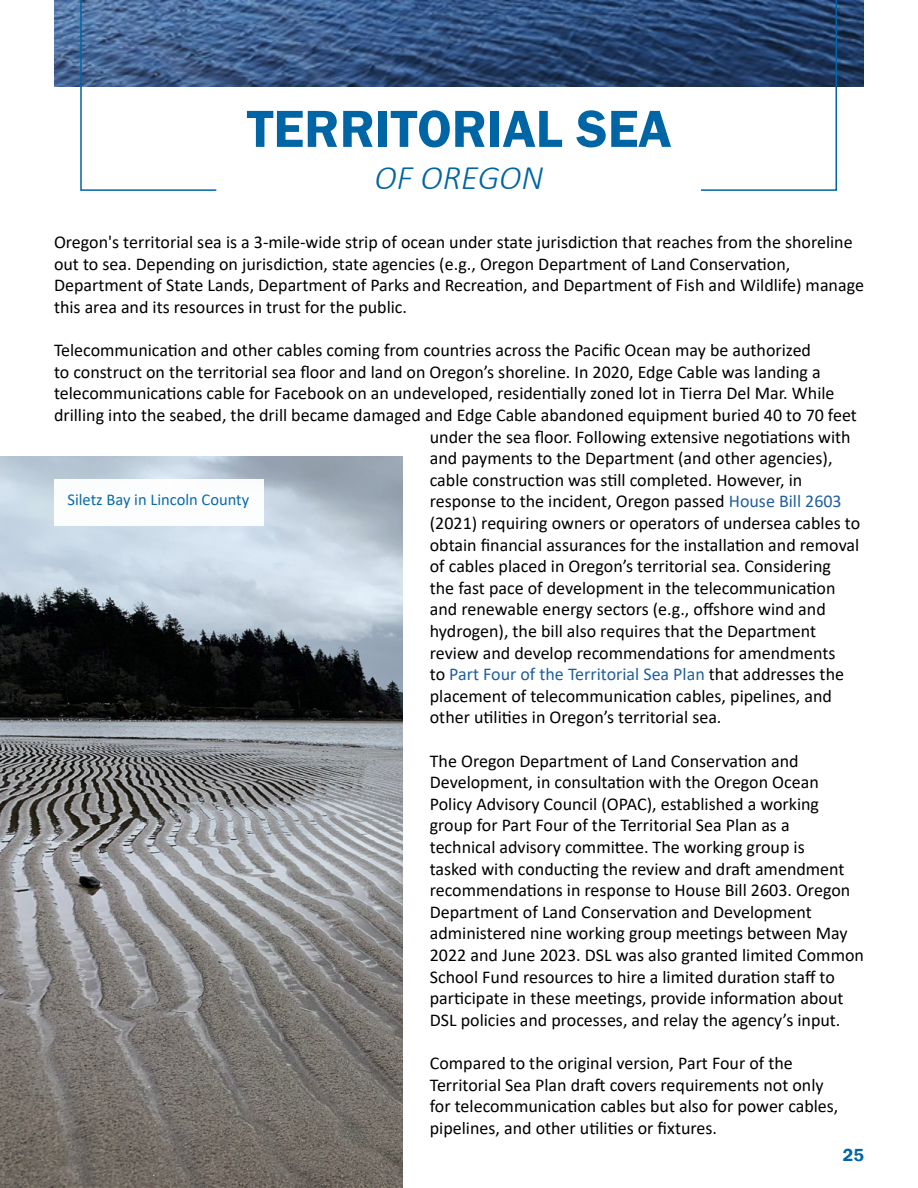
<style>
.page{position:relative;width:918px;height:1188px;background:#fff}
.page>*{position:absolute;margin:0;border:0;box-sizing:border-box;transform-origin:0 0}
.t1{font:600 54px "Franklin Gothic";color:#0065a4}
.t2{font:italic 300 34.5px "Calibri";color:#0065a4}
.t3{font:18px/21.6px "Calibri";color:#000}
.t4{font:18px "Calibri";color:#215e9e}
.t5{font:600 18px "Franklin Gothic";color:#0065a4}
.t6{font:16.5px "Calibri";color:#0065a4}
.s1{color:#215e9e}
.s2{color:#000}
</style>
<div class="page">
<img style="left:54px;top:0;width:810px;height:87px">
<svg style="left:79px;top:0;width:139px;height:191px"></svg>
<svg style="left:699px;top:0;width:139px;height:191px"></svg>
<img style="left:0;top:457px;width:403px;height:730px">
<div style="left:54px;top:480px;width:210px;height:46px;background:#fff"></div>
<h1 class="t1" style="left:247px;top:96px;width:426px">TERRITORIAL SEA</h1>
<h2 class="t2" style="left:375px;top:156px;width:171px">OF OREGON</h2>
<p class="t3" style="left:54px;top:231px;width:812px">Oregon's territorial sea is a 3-mile-wide strip of ocean under state jurisdiction that reaches from the shoreline out to sea. Depending on jurisdiction, state agencies (e.g., Oregon Department of Land Conservation, Department of State Lands, Department of Parks and Recreation, and Department of Fish and Wildlife) manage this area and its resources in trust for the public.</p>
<p class="t3" style="left:54px;top:339px;width:759px">Telecommunication and other cables coming from countries across the Pacific Ocean may be authorized</p>
<p class="t3" style="left:54px;top:360px;width:768px">to construct on the territorial sea floor and land on Oregon’s shoreline. In 2020, Edge Cable was landing a</p>
<p class="t3" style="left:54px;top:382px;width:782px">telecommunications cable for Facebook on an undeveloped, residentially zoned lot in Tierra Del Mar. While</p>
<p class="t3" style="left:54px;top:404px;width:804px">drilling into the seabed, the drill became damaged and Edge Cable abandoned equipment buried 40 to 70 feet</p>
<p class="t3" style="left:430px;top:425px;width:422px">under the sea floor. Following extensive negotiations with</p>
<p class="t3" style="left:430px;top:447px;width:404px">and payments to the Department (and other agencies),</p>
<p class="t3" style="left:430px;top:468px;width:374px">cable construction was still completed. However, in</p>
<p class="t3" style="left:430px;top:490px;width:413px">response to the incident, Oregon passed <span class="s1">House Bill 2603</span></p>
<p class="t3" style="left:430px;top:512px;width:432px">(2021) requiring owners or operators of undersea cables to</p>
<p class="t3" style="left:430px;top:533px;width:431px">obtain financial assurances for the installation and removal</p>
<p class="t3" style="left:430px;top:555px;width:403px">of cables placed in Oregon’s territorial sea. Considering</p>
<p class="t3" style="left:430px;top:576px;width:407px">the fast pace of development in the telecommunication</p>
<p class="t3" style="left:430px;top:598px;width:397px">and renewable energy sectors (e.g., offshore wind and</p>
<p class="t3" style="left:430px;top:620px;width:388px">hydrogen), the bill also requires that the Department</p>
<p class="t3" style="left:430px;top:641px;width:407px">review and develop recommendations for amendments</p>
<p class="t4" style="left:430px;top:662px;width:416px"><span class="s2">to</span> Part Four of the Territorial Sea Plan <span class="s2">that addresses the</span></p>
<p class="t3" style="left:430px;top:684px;width:404px">placement of telecommunication cables, pipelines, and</p>
<p class="t3" style="left:430px;top:706px;width:293px">other utilities in Oregon’s territorial sea.</p>
<p class="t3" style="left:430px;top:749px;width:436px">The Oregon Department of Land Conservation and Development, in consultation with the Oregon Ocean Policy Advisory Council (OPAC), established a working group for Part Four of the Territorial Sea Plan as a<br>technical advisory committee. The working group is<br>tasked with conducting the review and draft amendment recommendations in response to House Bill 2603. Oregon Department of Land Conservation and Development administered nine working group meetings between May 2022 and June 2023. DSL was also granted limited Common School Fund resources to hire a limited duration staff to participate in these meetings, provide information about DSL policies and processes, and relay the agency’s input.</p>
<p class="t3" style="left:430px;top:1052px;width:410px">Compared to the original version, Part Four of the Territorial Sea Plan draft covers requirements not only for telecommunication cables but also for power cables, pipelines, and other utilities or fixtures.</p>
<p class="t6" style="left:68px;top:488px;width:183px">Siletz Bay in Lincoln County</p>
<p class="t5" style="left:843px;top:1144px;width:23px">25</p>
</div>
